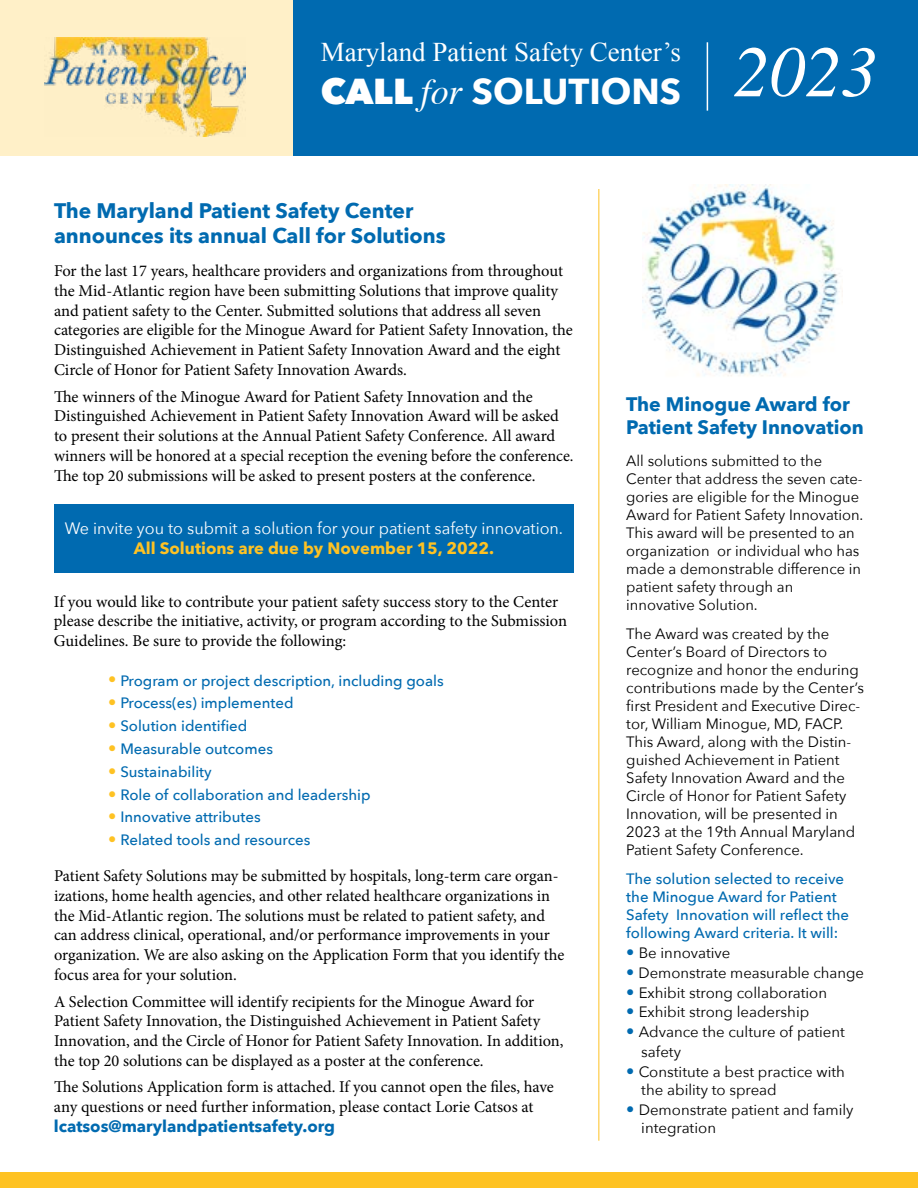
<style>
.page{position:relative;width:918px;height:1188px;background:#fff}
.page>*{position:absolute;margin:0;border:0;box-sizing:border-box;transform-origin:0 0}
.t1{font:700 36px "Avenir Next";color:#fff}
.t2{font:27px "Times New Roman";color:#fff}
.t3{font:700 21px/25.2px "Avenir Next";color:#006ab0}
.t4{font:700 19.5px/23.4px "Avenir Next";color:#006ab0}
.t5{font:16.5px/19.8px "Minion Pro";letter-spacing:-.005em;color:#000}
.t6{font:16.5px "Avenir Next";color:#fff}
.t7{font:700 16.5px "Avenir Next";color:#fec223}
.t8{font:700 16.5px "Avenir Next";color:#006ab0}
.t9{font:15px/18px "Avenir Next";color:#000}
.t10{font:500 15px/18px "Avenir Next";color:#006ab0}
.s1{font-weight:800}
.s2{font-family:"Times";font-weight:400;font-style:italic}
.s3{font-size:16.5px;color:#006ab0}
.s4{font-size:16.5px;color:#fec223}
</style>
<div class="page">
<div style="left:54px;top:504px;width:519px;height:69px;background:#006ab0"></div>
<div style="left:280px;top:0;width:638px;height:156px;background:#006ab0"></div>
<div style="left:0;top:0;width:293px;height:156px;background:#fff0c8"></div>
<img style="left:44px;top:38px;width:201px;height:98px">
<hr style="left:707px;top:42px;width:1px;height:69px;background:#fff">
<img style="left:642px;top:184px;width:198px;height:192px">
<hr style="left:598px;top:189px;width:1px;height:952px;background:#fec223">
<div style="left:0;top:1173px;width:918px;height:15px;background:#fec223"></div>
<h2 class="t2" style="left:321px;top:34px;width:362px">Maryland Patient Safety Center’s</h2>
<h1 class="t1" style="left:321px;top:60px;width:558px"><span class="s1">CALL</span> <span class="s2">for</span> SOLUTIONS <sup>2023</sup></h1>
<p class="t3" style="left:54px;top:197px;width:393px">The Maryland Patient Safety Center announces its annual Call for Solutions</p>
<p class="t5" style="left:54px;top:261px;width:520px">For the last 17 years, healthcare providers and organizations from throughout the Mid-Atlantic region have been submitting Solutions that improve quality and patient safety to the Center. Submitted solutions that address all seven categories are eligible for the Minogue Award for Patient Safety Innovation, the Distinguished Achievement in Patient Safety Innovation Award and the eight Circle of Honor for Patient Safety Innovation Awards.</p>
<p class="t5" style="left:54px;top:386px;width:521px">The winners of the Minogue Award for Patient Safety Innovation and the Distinguished Achievement in Patient Safety Innovation Award will be asked to present their solutions at the Annual Patient Safety Conference. All award winners will be honored at a special reception the evening before the conference.<br>The top 20 submissions will be asked to present posters at the conference.</p>
<p class="t4" style="left:626px;top:392px;width:239px">The Minogue Award for<br>Patient Safety Innovation</p>
<p class="t9" style="left:626px;top:451px;width:239px">All solutions submitted to the<br>Center that address the seven cate&shy;gories are eligible for the Minogue<br>Award for Patient Safety Innovation.<br>This award will be presented to an organization or individual who has made a demonstrable difference in patient safety through an innovative Solution.</p>
<p class="t9" style="left:626px;top:624px;width:239px">The Award was created by the<br>Center’s Board of Directors to recognize and honor the enduring contributions made by the Center’s first President and Executive Direc&shy;tor, William Minogue, MD, FACP.<br>This Award, along with the Distin&shy;guished Achievement in Patient<br>Safety Innovation Award and the<br>Circle of Honor for Patient Safety<br>Innovation, will be presented in<br>2023 at the 19th Annual Maryland<br>Patient Safety Conference.</p>
<p class="t10" style="left:626px;top:870px;width:224px">The solution selected to receive the Minogue Award for Patient Safety Innovation will reflect the following Award criteria. It will:</p>
<p class="t9" style="left:626px;top:943px;width:106px"><span class="s3">•</span> Be innovative</p>
<p class="t9" style="left:626px;top:963px;width:239px"><span class="s3">•</span> Demonstrate measurable change</p>
<p class="t9" style="left:626px;top:983px;width:202px"><span class="s3">•</span> Exhibit strong collaboration</p>
<p class="t9" style="left:626px;top:1003px;width:184px"><span class="s3">•</span> Exhibit strong leadership</p>
<p class="t9" style="left:641px;top:1022px;width:205px;line-height:19.8px;text-indent:-15px"><span class="s3">•</span> Advance the culture of patient safety</p>
<p class="t9" style="left:641px;top:1062px;width:205px;text-indent:-15px"><span class="s3">•</span> Constitute a best practice with the ability to spread</p>
<p class="t9" style="left:641px;top:1100px;width:214px;text-indent:-15px"><span class="s3">•</span> Demonstrate patient and family integration</p>
<p class="t6" style="left:65px;top:514px;width:500px">We invite you to submit a solution for your patient safety innovation.</p>
<p class="t7" style="left:134px;top:534px;width:362px">All Solutions are due by November 15, 2022.</p>
<p class="t5" style="left:54px;top:592px;width:515px">If you would like to contribute your patient safety success story to the Center please describe the initiative, activity, or program according to the Submission<br>Guidelines. Be sure to provide the following:</p>
<p class="t10" style="left:108px;top:671px;width:337px"><span class="s4">•</span> Program or project description, including goals</p>
<p class="t10" style="left:108px;top:694px;width:187px"><span class="s4">•</span> Process(es) implemented</p>
<p class="t10" style="left:108px;top:716px;width:141px"><span class="s4">•</span> Solution identified</p>
<p class="t10" style="left:108px;top:739px;width:167px"><span class="s4">•</span> Measurable outcomes</p>
<p class="t10" style="left:108px;top:762px;width:105px"><span class="s4">•</span> Sustainability</p>
<p class="t10" style="left:108px;top:785px;width:264px"><span class="s4">•</span> Role of collaboration and leadership</p>
<p class="t10" style="left:108px;top:808px;width:154px"><span class="s4">•</span> Innovative attributes</p>
<p class="t10" style="left:108px;top:830px;width:204px"><span class="s4">•</span> Related tools and resources</p>
<p class="t5" style="left:54px;top:866px;width:512px">Patient Safety Solutions may be submitted by hospitals, long-term care organ&shy;izations, home health agencies, and other related healthcare organizations in the Mid-Atlantic region. The solutions must be related to patient safety, and can address clinical, operational, and/or performance improvements in your organization. We are also asking on the Application Form that you identify the focus area for your solution.</p>
<p class="t5" style="left:54px;top:991px;width:511px">A Selection Committee will identify recipients for the Minogue Award for Patient Safety Innovation, the Distinguished Achievement in Patient Safety Innovation, and the Circle of Honor for Patient Safety Innovation. In addition, the top 20 solutions can be displayed as a poster at the conference.</p>
<p class="t5" style="left:54px;top:1077px;width:501px">The Solutions Application form is attached. If you cannot open the files, have any questions or need further information, please contact Lorie Catsos at</p>
<p class="t8" style="left:54px;top:1112px;width:282px">lcatsos@marylandpatientsafety.org</p>
</div>
